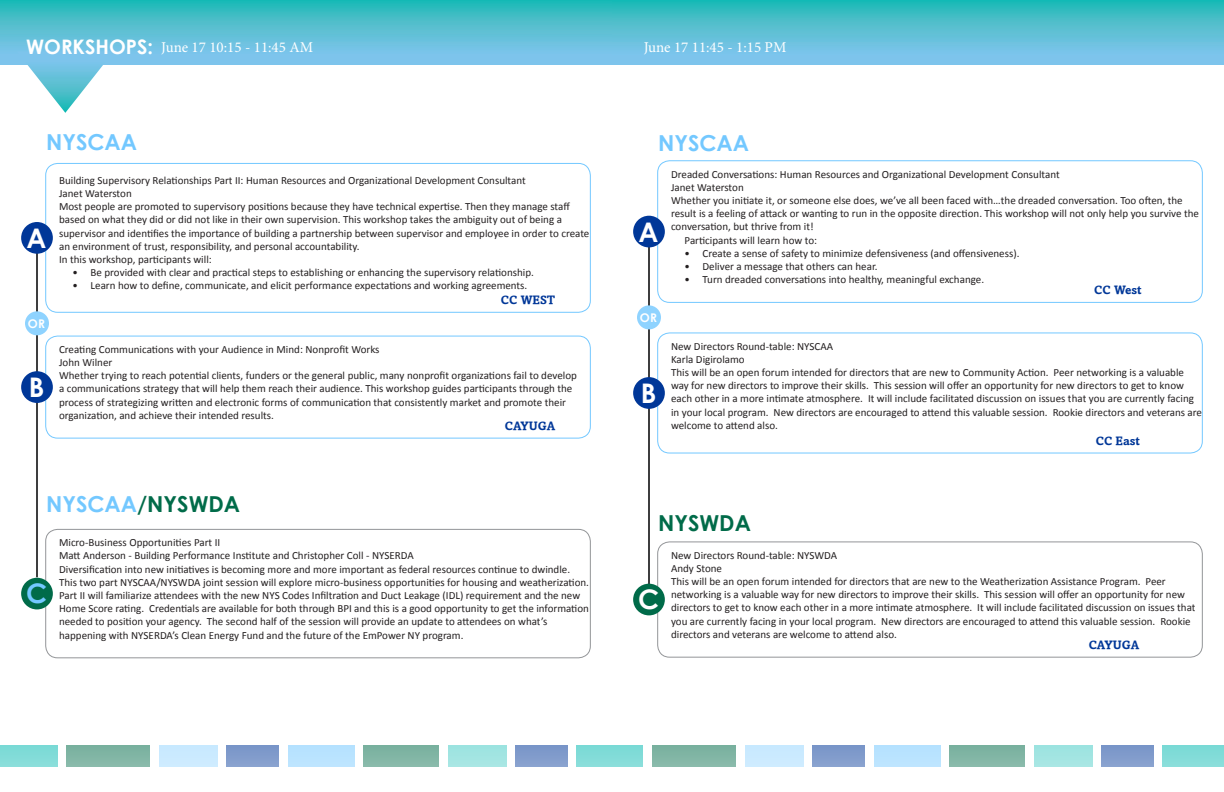
<style>
.page{position:relative;width:1224px;height:792px;background:#fff}
.page>*{position:absolute;margin:0;border:0;box-sizing:border-box;transform-origin:0 0}
.t1{font:700 27px "Century Gothic";color:#fff}
.t2{font:700 27px "Century Gothic";color:#73c8ff}
.t3{font:700 22px "Century Gothic";color:#006b49}
.t4{font:700 22px "Century Gothic";color:#73c8ff}
.t5{font:700 20px "Century Gothic";color:#fff}
.t6{font:15px "Minion Pro";color:#fff}
.t7{font:700 12px "Amasis";color:#003798}
.t8{font:700 12px "Century Gothic";color:#fff}
.t9{font:11px/13.2px "Calibri";color:#231f20}
.s1{color:#73c8ff}
</style>
<div class="page">
<svg style="left:0;top:0;width:612px;height:65px;background:#57bfd3"></svg>
<svg style="left:17px;top:51px;width:97px;height:62px"></svg>
<svg style="left:612px;top:0;width:612px;height:65px;background:#58bfd4"></svg>
<div style="left:0;top:745px;width:57px;height:22px;background:#81dcd8"></div>
<div style="left:66px;top:745px;width:84px;height:22px;background:#80b5a4"></div>
<div style="left:159px;top:745px;width:59px;height:22px;background:#caeaff"></div>
<div style="left:227px;top:745px;width:52px;height:22px;background:#809bcb"></div>
<div style="left:288px;top:745px;width:66px;height:22px;background:#b9e3ff"></div>
<div style="left:363px;top:745px;width:76px;height:22px;background:#80b5a4"></div>
<div style="left:448px;top:745px;width:58px;height:22px;background:#a1e4e1"></div>
<div style="left:1101px;top:745px;width:53px;height:22px;background:#809bcb"></div>
<div style="left:1163px;top:745px;width:61px;height:22px;background:#81dcd8"></div>
<div style="left:515px;top:745px;width:53px;height:22px;background:#809bcb"></div>
<div style="left:577px;top:745px;width:66px;height:22px;background:#81dcd8"></div>
<div style="left:652px;top:745px;width:84px;height:22px;background:#80b5a4"></div>
<div style="left:745px;top:745px;width:59px;height:22px;background:#caeaff"></div>
<div style="left:813px;top:745px;width:52px;height:22px;background:#809bcb"></div>
<div style="left:874px;top:745px;width:66px;height:22px;background:#b9e3ff"></div>
<div style="left:949px;top:745px;width:76px;height:22px;background:#80b5a4"></div>
<div style="left:1034px;top:745px;width:58px;height:22px;background:#a1e4e1"></div>
<div style="left:45px;top:163px;width:546px;height:150px;border:1px solid #73c8ff;border-radius:12px"></div>
<div style="left:45px;top:336px;width:546px;height:103px;border:1px solid #73c8ff;border-radius:12px"></div>
<div style="left:45px;top:529px;width:546px;height:129px;border:1px solid #939598;border-radius:12px"></div>
<hr style="left:36px;top:244px;width:2px;height:333px;background:#3e3e3f">
<div style="left:25px;top:311px;width:24px;height:24px;background:#8fd3ff;border-radius:50%"></div>
<div style="left:21px;top:222px;width:32px;height:32px;background:#003798;border-radius:50%"></div>
<div style="left:21px;top:371px;width:32px;height:32px;background:#003798;border-radius:50%"></div>
<div style="left:21px;top:578px;width:32px;height:31px;background:#006b49;border-radius:50%"></div>
<div style="left:657px;top:160px;width:546px;height:143px;border:1px solid #73c8ff;border-radius:12px"></div>
<div style="left:657px;top:332px;width:546px;height:122px;border:1px solid #73c8ff;border-radius:12px"></div>
<div style="left:657px;top:541px;width:546px;height:117px;border:1px solid #939598;border-radius:12px"></div>
<hr style="left:648px;top:237px;width:2px;height:363px;background:#3e3e3f">
<div style="left:637px;top:305px;width:24px;height:24px;background:#8fd3ff;border-radius:50%"></div>
<div style="left:633px;top:216px;width:32px;height:31px;background:#003798;border-radius:50%"></div>
<div style="left:633px;top:377px;width:32px;height:32px;background:#003798;border-radius:50%"></div>
<div style="left:633px;top:584px;width:32px;height:31px;background:#006b49;border-radius:50%"></div>
<h3 class="t5" style="left:26px;top:32px;width:128px">WORKSHOPS:</h3>
<p class="t6" style="left:161px;top:37px;width:153px">June 17 10:15 - 11:45 AM</p>
<p class="t6" style="left:644px;top:37px;width:144px">June 17 11:45 - 1:15 PM</p>
<p class="t4" style="left:46px;top:125px;width:93px">NYSCAA</p>
<p class="t4" style="left:658px;top:126px;width:93px">NYSCAA</p>
<p class="t1" style="left:27px;top:218px;width:21px">A</p>
<p class="t8" style="left:28px;top:314px;width:19px">OR</p>
<p class="t1" style="left:29px;top:367px;width:17px">B</p>
<p class="t9" style="left:59px;top:174px;width:468px">Building Supervisory Relationships Part II: Human Resources and Organizational Development Consultant<br>Janet Waterston</p>
<p class="t9" style="left:59px;top:200px;width:532px">Most people are promoted to supervisory positions because they have technical expertise. Then they manage staff based on what they did or did not like in their own supervision. This workshop takes the ambiguity out of being a supervisor and identifies the importance of building a partnership between supervisor and employee in order to create an environment of trust, responsibility, and personal accountability.</p>
<p class="t9" style="left:59px;top:253px;width:154px">In this workshop, participants will:</p>
<p class="t9" style="left:73px;top:266px;width:463px">• Be provided with clear and practical steps to establishing or enhancing the supervisory relationship.</p>
<p class="t9" style="left:73px;top:279px;width:456px">• Learn how to define, communicate, and elicit performance expectations and working agreements.</p>
<p class="t7" style="left:501px;top:292px;width:56px">CC WEST</p>
<p class="t9" style="left:59px;top:343px;width:322px">Creating Communications with your Audience in Mind: Nonprofit Works</p>
<p class="t9" style="left:59px;top:356px;width:55px">John Wilner</p>
<p class="t9" style="left:59px;top:369px;width:519px">Whether trying to reach potential clients, funders or the general public, many nonprofit organizations fail to develop a communications strategy that will help them reach their audience. This workshop guides participants through the process of strategizing written and electronic forms of communication that consistently market and promote their organization, and achieve their intended results.</p>
<p class="t7" style="left:505px;top:418px;width:52px">CAYUGA</p>
<p class="t3" style="left:46px;top:487px;width:196px"><span class="s1">NYSCAA</span>/NYSWDA</p>
<p class="t2" style="left:26px;top:573px;width:23px">C</p>
<p class="t9" style="left:59px;top:536px;width:163px">Micro-Business Opportunities Part II</p>
<p class="t9" style="left:59px;top:549px;width:356px">Matt Anderson - Building Performance Institute and Christopher Coll - NYSERDA</p>
<p class="t9" style="left:59px;top:562px;width:531px">Diversification into new initiatives is becoming more and more important as federal resources continue to dwindle.<br>This two part NYSCAA/NYSWDA joint session will explore micro-business opportunities for housing and weatherization.<br>Part II will familiarize attendees with the new NYS Codes Infiltration and Duct Leakage (IDL) requirement and the new Home Score rating. Credentials are available for both through BPI and this is a good opportunity to get the information needed to position your agency. The second half of the session will provide an update to attendees on what’s happening with NYSERDA’s Clean Energy Fund and the future of the EmPower NY program.</p>
<p class="t1" style="left:639px;top:211px;width:21px">A</p>
<p class="t8" style="left:640px;top:308px;width:19px">OR</p>
<p class="t1" style="left:641px;top:373px;width:17px">B</p>
<p class="t9" style="left:671px;top:167px;width:390px">Dreaded Conversations: Human Resources and Organizational Development Consultant</p>
<p class="t9" style="left:671px;top:180px;width:74px">Janet Waterston</p>
<p class="t9" style="left:671px;top:194px;width:529px">Whether you initiate it, or someone else does, we’ve all been faced with…the dreaded conversation. Too often, the result is a feeling of attack or wanting to run in the opposite direction. This workshop will not only help you survive the conversation, but thrive from it!</p>
<p class="t9" style="left:685px;top:233px;width:134px">Participants will learn how to:</p>
<p class="t9" style="left:685px;top:246px;width:336px">• Create a sense of safety to minimize defensiveness (and offensiveness).</p>
<p class="t9" style="left:685px;top:260px;width:194px">• Deliver a message that others can hear.</p>
<p class="t9" style="left:685px;top:273px;width:301px">• Turn dreaded conversations into healthy, meaningful exchange.</p>
<p class="t7" style="left:1094px;top:282px;width:49px">CC West</p>
<p class="t9" style="left:671px;top:339px;width:164px">New Directors Round-table: NYSCAA</p>
<p class="t9" style="left:671px;top:353px;width:75px">Karla Digirolamo</p>
<p class="t9" style="left:671px;top:366px;width:532px">This will be an open forum intended for directors that are new to Community Action. Peer networking is a valuable way for new directors to improve their skills. This session will offer an opportunity for new directors to get to know each other in a more intimate atmosphere. It will include facilitated discussion on issues that you are currently facing in your local program. New directors are encouraged to attend this valuable session. Rookie directors and veterans are welcome to attend also.</p>
<p class="t7" style="left:1096px;top:433px;width:46px">CC East</p>
<p class="t3" style="left:658px;top:507px;width:94px">NYSWDA</p>
<p class="t1" style="left:638px;top:579px;width:23px">C</p>
<p class="t9" style="left:671px;top:548px;width:168px">New Directors Round-table: NYSWDA</p>
<p class="t9" style="left:671px;top:562px;width:53px">Andy Stone</p>
<p class="t9" style="left:671px;top:575px;width:526px">This will be an open forum intended for directors that are new to the Weatherization Assistance Program. Peer networking is a valuable way for new directors to improve their skills. This session will offer an opportunity for new directors to get to know each other in a more intimate atmosphere. It will include facilitated discussion on issues that you are currently facing in your local program. New directors are encouraged to attend this valuable session. Rookie directors and veterans are welcome to attend also.</p>
<p class="t7" style="left:1089px;top:637px;width:52px">CAYUGA</p>
</div>
